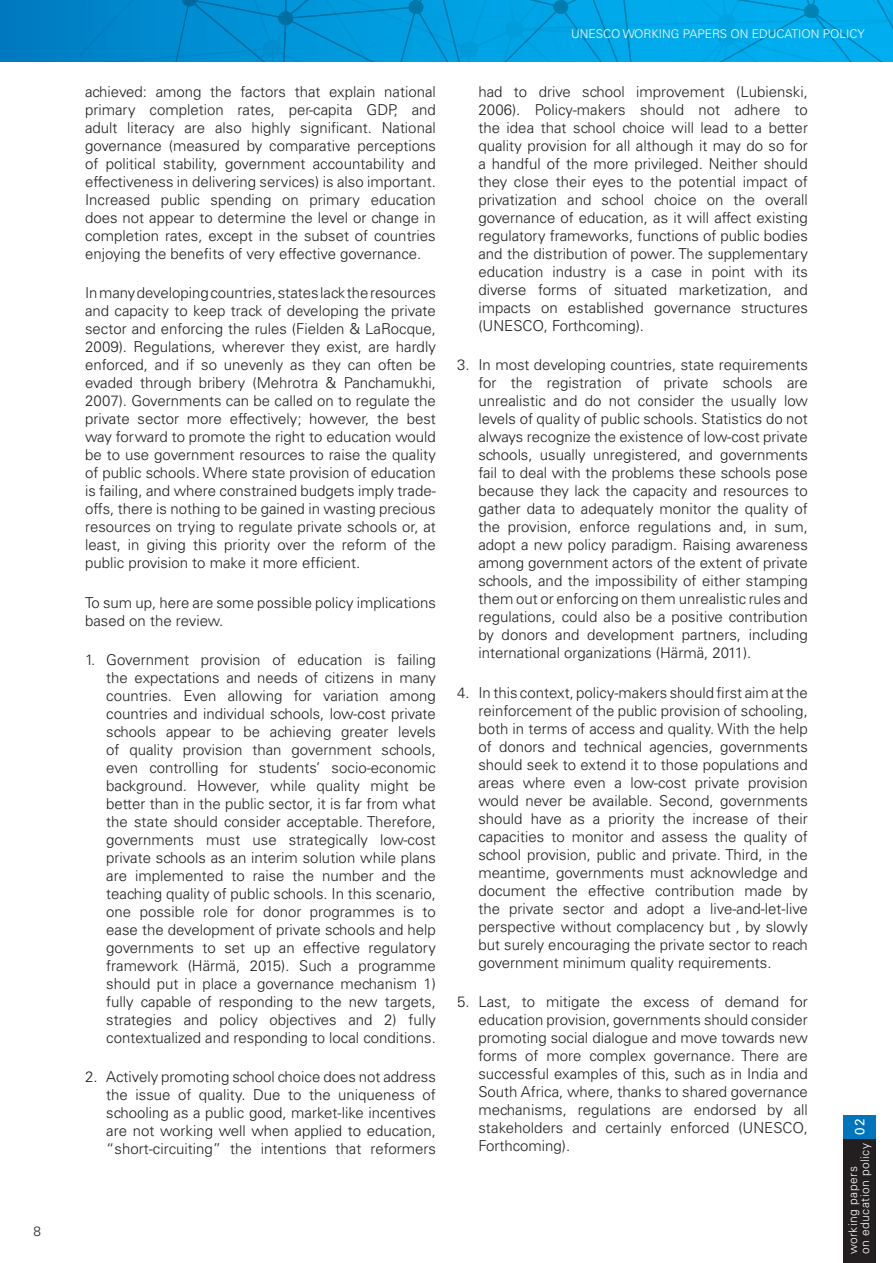
<style>
.page{position:relative;width:893px;height:1263px;background:#fff}
.page>*{position:absolute;margin:0;border:0;box-sizing:border-box;transform-origin:0 0}
.text_1_2_3{font:300 15px/18px "Univers LT";color:#231f20;text-align:justify}
.text{font:300 15px/18px "Univers LT";color:#231f20;text-align:justify}
.t1{font:13.5px "Univers LT";color:#fff}
.t2{font:300 13.5px "Univers LT Std";color:#231f20}
.t3{font:300 12px "Univers LT";color:#fff}
.t4{font:300 12px/12px "Univers LT";letter-spacing:.04em;color:#fff}
</style>
<div class="page">
<svg style="left:0;top:0;width:893px;height:62px;background:#0099da"></svg>
<div style="left:843px;top:1135px;width:32px;height:128px;background:#231f20"></div>
<div style="left:843px;top:1115px;width:32px;height:24px;background:#0074bc"></div>
<p class="t2" style="left:33px;top:1223px;width:9px">8</p>
<p class="text" style="left:85px;top:83px;width:352px">achieved: among the factors that explain national primary completion rates, per-capita GDP, and adult literacy are also highly significant. National governance (measured by comparative perceptions of political stability, government accountability and effectiveness in delivering services) is also important.<br>Increased public spending on primary education does not appear to determine the level or change in completion rates, except in the subset of countries enjoying the benefits of very effective governance.</p>
<p class="text" style="left:85px;top:284px;width:352px">In many developing countries, states lack the resources and capacity to keep track of developing the private sector and enforcing the rules (Fielden &amp; LaRocque, 2009). Regulations, wherever they exist, are hardly enforced, and if so unevenly as they can often be evaded through bribery (Mehrotra &amp; Panchamukhi, 2007). Governments can be called on to regulate the private sector more effectively; however, the best way forward to promote the right to education would be to use government resources to raise the quality of public schools. Where state provision of education is failing, and where constrained budgets imply trade&shy;offs, there is nothing to be gained in wasting precious resources on trying to regulate private schools or, at least, in giving this priority over the reform of the public provision to make it more efficient.</p>
<p class="text" style="left:85px;top:593px;width:352px">To sum up, here are some possible policy implications based on the review.</p>
<p class="text_1_2_3" style="left:106px;top:650px;width:331px;text-indent:-21px">1. Government provision of education is failing the expectations and needs of citizens in many countries. Even allowing for variation among countries and individual schools, low-cost private schools appear to be achieving greater levels of quality provision than government schools, even controlling for students’ socio-economic background. However, while quality might be better than in the public sector, it is far from what the state should consider acceptable. Therefore, governments must use strategically low-cost private schools as an interim solution while plans are implemented to raise the number and the teaching quality of public schools. In this scenario, one possible role for donor programmes is to ease the development of private schools and help governments to set up an effective regulatory framework (Härmä, 2015). Such a programme should put in place a governance mechanism 1) fully capable of responding to the new targets, strategies and policy objectives and 2) fully contextualized and responding to local conditions.</p>
<p class="text_1_2_3" style="left:106px;top:1068px;width:331px;text-indent:-21px">2. Actively promoting school choice does not address the issue of quality. Due to the uniqueness of schooling as a public good, market-like incentives are not working well when applied to education, “short-circuiting” the intentions that reformers</p>
<p class="t3" style="left:571px;top:27px;width:295px">UNESCO WORKING PAPERS ON EDUCATION POLICY</p>
<p class="text_1_2_3" style="left:478px;top:83px;width:331px">had to drive school improvement (Lubienski, 2006). Policy-makers should not adhere to the idea that school choice will lead to a better quality provision for all although it may do so for a handful of the more privileged. Neither should they close their eyes to the potential impact of privatization and school choice on the overall governance of education, as it will affect existing regulatory frameworks, functions of public bodies and the distribution of power. The supplementary education industry is a case in point with its diverse forms of situated marketization, and impacts on established governance structures (UNESCO, Forthcoming).</p>
<p class="text_1_2_3" style="left:478px;top:356px;width:331px;text-indent:-21px">3. In most developing countries, state requirements for the registration of private schools are unrealistic and do not consider the usually low levels of quality of public schools. Statistics do not always recognize the existence of low-cost private schools, usually unregistered, and governments fail to deal with the problems these schools pose because they lack the capacity and resources to gather data to adequately monitor the quality of the provision, enforce regulations and, in sum, adopt a new policy paradigm. Raising awareness among government actors of the extent of private schools, and the impossibility of either stamping them out or enforcing on them unrealistic rules and regulations, could also be a positive contribution by donors and development partners, including international organizations (Härmä, 2011).</p>
<p class="text_1_2_3" style="left:478px;top:683px;width:331px;text-indent:-21px">4. In this context, policy-makers should first aim at the reinforcement of the public provision of schooling, both in terms of access and quality. With the help of donors and technical agencies, governments should seek to extend it to those populations and areas where even a low-cost private provision would never be available. Second, governments should have as a priority the increase of their capacities to monitor and assess the quality of school provision, public and private. Third, in the meantime, governments must acknowledge and document the effective contribution made by the private sector and adopt a live-and-let-live perspective without complacency but , by slowly but surely encouraging the private sector to reach government minimum quality requirements.</p>
<p class="text_1_2_3" style="left:478px;top:992px;width:331px;text-indent:-21px">5. Last, to mitigate the excess of demand for education provision, governments should consider promoting social dialogue and move towards new forms of more complex governance. There are successful examples of this, such as in India and South Africa, where, thanks to shared governance mechanisms, regulations are endorsed by all stakeholders and certainly enforced (UNESCO, Forthcoming).</p>
<p class="t1" style="left:852px;top:1135px;width:18px;rotate:-90deg">02</p>
<p class="t4" style="left:847px;top:1254px;width:113px;rotate:-90deg">working papers<br>on education policy</p>
</div>
